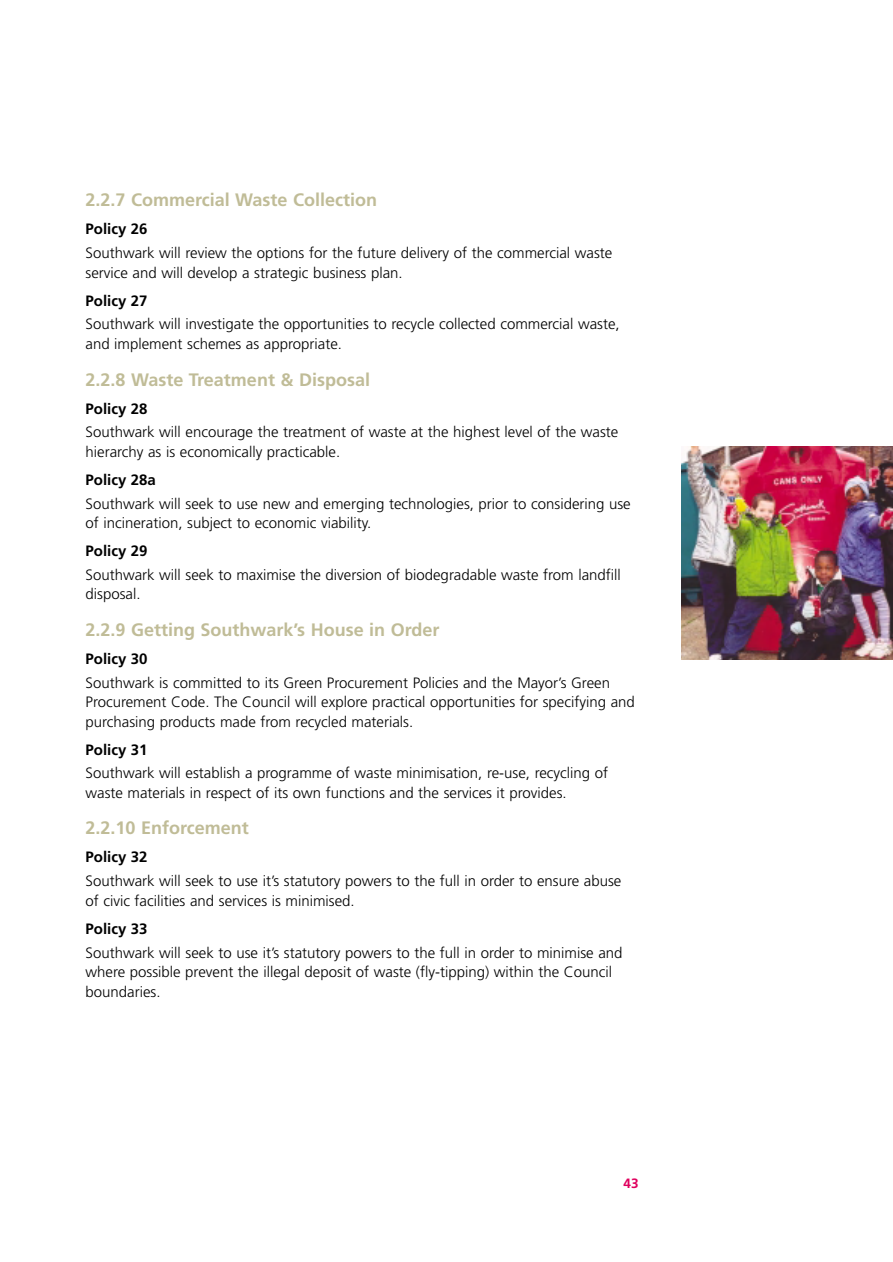
<style>
.page{position:relative;width:893px;height:1262px;background:#fff}
.page>*{position:absolute;margin:0;border:0;box-sizing:border-box;transform-origin:0 0}
.t1{font:700 18px "Frutiger";color:#c0bc97}
.t2{font:300 15px/19.5px "Frutiger";color:#000}
.t3{font:700 15px "Frutiger";color:#000}
.t4{font:700 13.5px "Frutiger";color:#e0005e}
</style>
<div class="page">
<img style="left:681px;top:446px;width:211px;height:213px">
<h4 class="t1" style="left:85px;top:193px;width:293px">2.2.7 Commercial Waste Collection</h4>
<p class="t3" style="left:85px;top:223px;width:64px">Policy 26</p>
<p class="t2" style="left:85px;top:244px;width:528px">Southwark will review the options for the future delivery of the commercial waste service and will develop a strategic business plan.</p>
<p class="t3" style="left:85px;top:294px;width:64px">Policy 27</p>
<p class="t2" style="left:85px;top:316px;width:535px">Southwark will investigate the opportunities to recycle collected commercial waste, and implement schemes as appropriate.</p>
<h4 class="t1" style="left:85px;top:372px;width:286px">2.2.8 Waste Treatment &amp; Disposal</h4>
<p class="t3" style="left:85px;top:402px;width:64px">Policy 28</p>
<p class="t2" style="left:85px;top:423px;width:534px">Southwark will encourage the treatment of waste at the highest level of the waste hierarchy as is economically practicable.</p>
<p class="t3" style="left:85px;top:473px;width:72px">Policy 28a</p>
<p class="t2" style="left:85px;top:495px;width:547px">Southwark will seek to use new and emerging technologies, prior to considering use of incineration, subject to economic viability.</p>
<p class="t3" style="left:85px;top:545px;width:64px">Policy 29</p>
<p class="t2" style="left:85px;top:566px;width:537px">Southwark will seek to maximise the diversion of biodegradable waste from landfill disposal.</p>
<h4 class="t1" style="left:85px;top:622px;width:355px">2.2.9 Getting Southwark’s House in Order</h4>
<p class="t3" style="left:85px;top:652px;width:64px">Policy 30</p>
<p class="t2" style="left:85px;top:674px;width:551px">Southwark is committed to its Green Procurement Policies and the Mayor’s Green<br>Procurement Code. The Council will explore practical opportunities for specifying and purchasing products made from recycled materials.</p>
<p class="t3" style="left:85px;top:743px;width:64px">Policy 31</p>
<p class="t2" style="left:85px;top:764px;width:524px">Southwark will establish a programme of waste minimisation, re-use, recycling of waste materials in respect of its own functions and the services it provides.</p>
<h4 class="t1" style="left:85px;top:821px;width:165px">2.2.10 Enforcement</h4>
<p class="t3" style="left:85px;top:851px;width:64px">Policy 32</p>
<p class="t2" style="left:85px;top:872px;width:537px">Southwark will seek to use it’s statutory powers to the full in order to ensure abuse of civic facilities and services is minimised.</p>
<p class="t3" style="left:85px;top:922px;width:64px">Policy 33</p>
<p class="t2" style="left:85px;top:943px;width:538px">Southwark will seek to use it’s statutory powers to the full in order to minimise and where possible prevent the illegal deposit of waste (fly-tipping) within the Council boundaries.</p>
<p class="t4" style="left:623px;top:1178px;width:17px">43</p>
</div>
